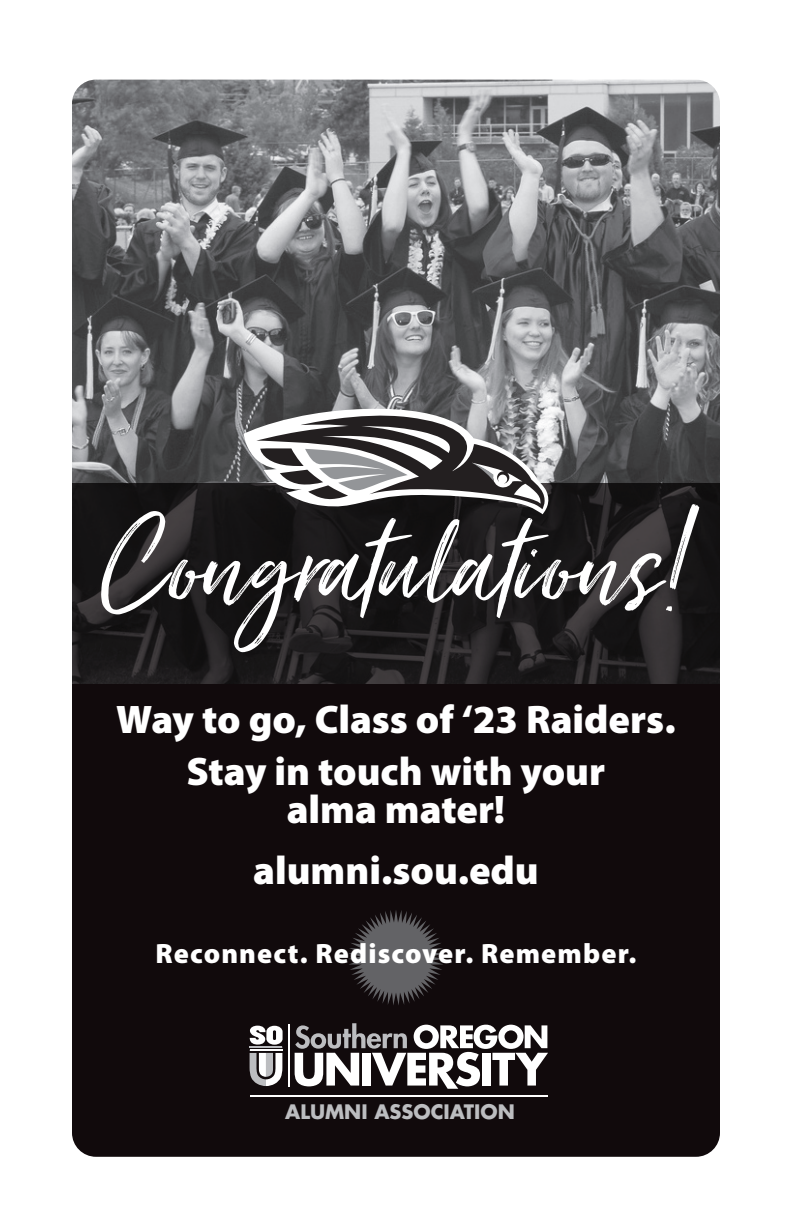
<style>
.page{position:relative;width:792px;height:1224px;background:#fff}
.page>*{position:absolute;margin:0;border:0;box-sizing:border-box;transform-origin:0 0}
.t1{font:144px "Just Lovely Slanted";letter-spacing:.005em;color:#fff}
.t2{font:900 40px/52px "Myriad Pro";color:#fff;text-align:center}
.t3{font:900 28px "Myriad Pro";letter-spacing:.04em;color:#fff}
.t4{font:700 19.4px "Futura";color:#bcbdc0}
</style>
<div class="page">
<div style="left:72px;top:684px;width:648px;height:473px;background:#110a0c"></div>
<img style="left:72px;top:80px;width:648px;height:403px">
<svg style="left:72px;top:483px;width:648px;height:201px;background:#1d1b1d"></svg>
<svg style="left:348px;top:910px;width:96px;height:96px;background:#3f3c3f"></svg>
<svg style="left:244px;top:409px;width:304px;height:105px"></svg>
<hr style="left:288px;top:1024px;width:1px;height:62px;background:#fff">
<svg style="left:250px;top:1026px;width:33px;height:19px"></svg>
<hr style="left:250px;top:1047px;width:32px;height:1px;background:#bcbdc0">
<hr style="left:250px;top:1050px;width:32px;height:1px;background:#fff">
<svg style="left:250px;top:1053px;width:32px;height:33px"></svg>
<svg style="left:295px;top:1023px;width:253px;height:66px"></svg>
<hr style="left:250px;top:1096px;width:298px;height:1px;background:#fff">
<p class="t1" style="left:96px;top:479px;width:597px">Congratulations!</p>
<p class="t2" style="left:116px;top:694px;width:561px">Way to go, Class of ‘23 Raiders.<br>Stay in touch with your</p>
<p class="t2" style="left:287px;top:784px;width:220px">alma mater!</p>
<p class="t2" style="left:253px;top:845px;width:287px">alumni.sou.edu</p>
<p class="t3" style="left:155px;top:938px;width:483px">Reconnect. Rediscover. Remember.</p>
<p class="t4" style="left:285px;top:1099px;width:231px">ALUMNI ASSOCIATION</p>
</div>
